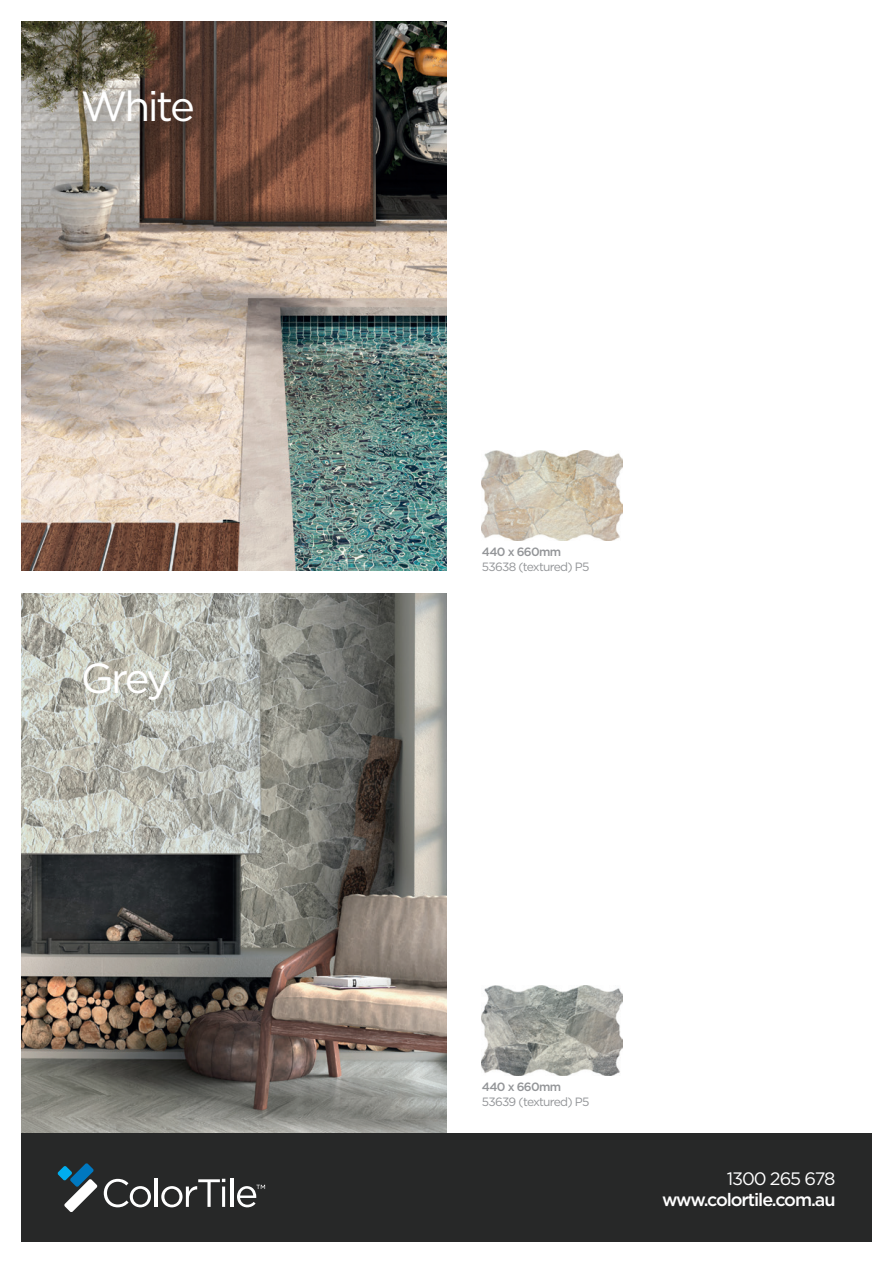
<style>
.page{position:relative;width:893px;height:1263px;background:#fff}
.page>*{position:absolute;margin:0;border:0;box-sizing:border-box;transform-origin:0 0}
.t1{font:42px "Gotham";letter-spacing:-.07em;color:#fff}
.t2{font:500 18px "Gotham";letter-spacing:-.06em;color:#fff}
.t3{font:18px "Gotham";letter-spacing:-.06em;color:#fff}
.CT2020PS_TileSpecs{font:12px "Gotham";letter-spacing:-.06em;color:#939598}
.CT2020PS_Tile_Size{font:500 12px "Gotham";letter-spacing:-.06em;color:#939598}
</style>
<div class="page">
<img style="left:21px;top:593px;width:425px;height:541px">
<img style="left:21px;top:21px;width:425px;height:550px">
<div style="left:21px;top:1134px;width:851px;height:108px;background:#272828"></div>
<svg style="left:57px;top:1163px;width:40px;height:49px"></svg>
<svg style="left:104px;top:1179px;width:47px;height:28px"></svg>
<hr style="left:155px;top:1178px;width:3px;height:29px;background:#fff">
<svg style="left:161px;top:1179px;width:64px;height:28px"></svg>
<hr style="left:230px;top:1178px;width:3px;height:29px;background:#fff">
<svg style="left:237px;top:1185px;width:28px;height:22px"></svg>
<img style="left:482px;top:451px;width:140px;height:90px">
<svg style="left:492px;top:985px;width:123px;height:91px"></svg>
<img style="left:482px;top:986px;width:140px;height:89px">
<p class="t1" style="left:81px;top:79px;width:116px">White</p>
<p class="t1" style="left:81px;top:651px;width:92px">Grey</p>
<p class="CT2020PS_Tile_Size" style="left:482px;top:544px;width:81px">440 x 660mm</p>
<p class="CT2020PS_TileSpecs" style="left:482px;top:559px;width:109px">53638 (textured) P5</p>
<p class="CT2020PS_Tile_Size" style="left:482px;top:1079px;width:81px">440 x 660mm</p>
<p class="CT2020PS_TileSpecs" style="left:482px;top:1094px;width:109px">53639 (textured) P5</p>
<p class="t3" style="left:727px;top:1167px;width:110px">1300 265 678</p>
<p class="t2" style="left:662px;top:1188px;width:175px">www.colortile.com.au</p>
</div>
